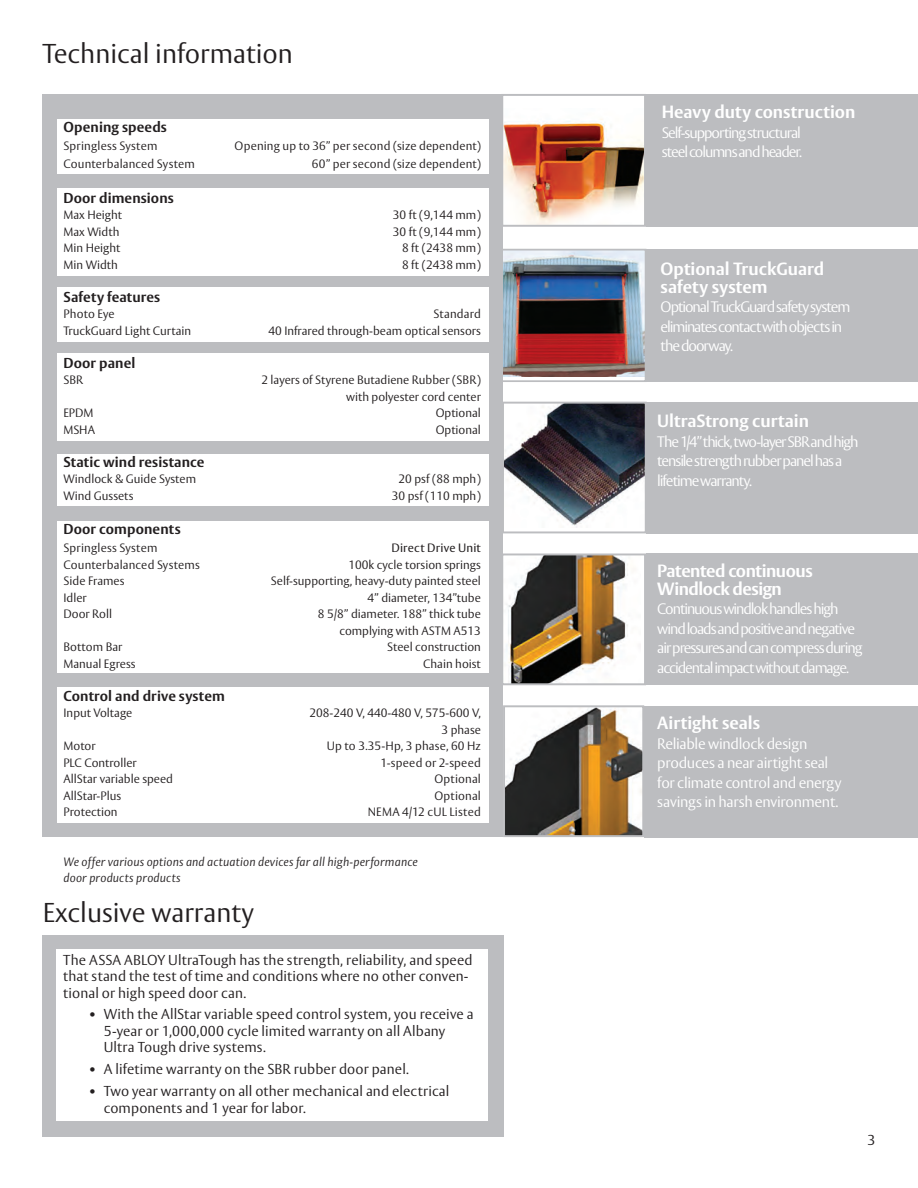
<style>
.page{position:relative;width:918px;height:1188px;background:#fff}
.page>*{position:absolute;margin:0;border:0;box-sizing:border-box;transform-origin:0 0}
.t1{font:300 27px "ASSA Vesta";color:#231f20}
.t2{font:700 17.55px/18px "ASSA Vesta";color:#fff}
.t3{font:700 17.55px/18px "ASSA Vesta";letter-spacing:-.025em;color:#fff}
.t4{font:300 15px/19.5px "ASSA Vesta";letter-spacing:-.07em;color:#fff}
.t5{font:300 15px/19.5px "ASSA Vesta";letter-spacing:-.02em;color:#fff}
.t6{font:300 14.25px/16.5px "ASSA Vesta";letter-spacing:.005em;color:#231f20}
.t7{font:700 14.25px "ASSA Vesta";letter-spacing:.01em;color:#231f20}
.t8{font:300 12px/16.5px "ASSA Vesta";color:#231f20;text-align:right}
.t9{font:italic 300 12px/16.5px "ASSA Vesta";letter-spacing:.01em;color:#231f20}
.t10{font:300 12px "ASSA Vesta";letter-spacing:.02em;color:#231f20}
.t11{font:12px "ASSA Vesta";letter-spacing:.015em;color:#231f20}
</style>
<div class="page">
<div style="left:646px;top:249px;width:272px;height:133px;background:#bcbdc0"></div>
<div style="left:646px;top:402px;width:272px;height:131px;background:#bcbdc0"></div>
<div style="left:646px;top:554px;width:272px;height:131px;background:#bcbdc0"></div>
<div style="left:644px;top:706px;width:274px;height:131px;background:#bcbdc0"></div>
<div style="left:646px;top:94px;width:272px;height:133px;background:#bcbdc0"></div>
<img style="left:504px;top:119px;width:139px;height:105px">
<div style="left:501px;top:94px;width:145px;height:133px;border:2px solid #bcbdc0"></div>
<img style="left:505px;top:405px;width:139px;height:122px">
<div style="left:502px;top:402px;width:145px;height:131px;border:2px solid #bcbdc0"></div>
<img style="left:506px;top:556px;width:122px;height:126px">
<div style="left:501px;top:553px;width:145px;height:132px;border:2px solid #bcbdc0"></div>
<img style="left:504px;top:252px;width:139px;height:125px">
<div style="left:501px;top:249px;width:145px;height:133px;border:2px solid #bcbdc0"></div>
<img style="left:506px;top:708px;width:135px;height:126px">
<div style="left:503px;top:705px;width:141px;height:132px;border:2px solid #bcbdc0"></div>
<div style="left:43px;top:935px;width:461px;height:201px;background:#bcbdc0"></div>
<div style="left:56px;top:949px;width:432px;height:172px;background:#fff"></div>
<div style="left:43px;top:94px;width:460px;height:743px;background:#bcbdc0"></div>
<div style="left:57px;top:687px;width:432px;height:136px;background:#fff"></div>
<div style="left:57px;top:119px;width:432px;height:54px;background:#fff"></div>
<div style="left:57px;top:188px;width:432px;height:88px;background:#fff"></div>
<div style="left:57px;top:288px;width:432px;height:54px;background:#fff"></div>
<div style="left:57px;top:353px;width:432px;height:87px;background:#fff"></div>
<div style="left:57px;top:454px;width:432px;height:52px;background:#fff"></div>
<div style="left:57px;top:522px;width:432px;height:151px;background:#fff"></div>
<h1 class="t1" style="left:43px;top:38px;width:252px">Technical information</h1>
<p class="t7" style="left:64px;top:118px;width:105px">Opening speeds</p>
<p class="t8" style="left:64px;top:138px;width:95px">Springless System</p>
<p class="t8" style="left:235px;top:138px;width:248px">Opening up to 36” per second (size dependent)</p>
<p class="t8" style="left:64px;top:156px;width:133px">Counterbalanced System</p>
<p class="t8" style="left:312px;top:156px;width:170px">60” per second (size dependent)</p>
<p class="t7" style="left:64px;top:189px;width:112px">Door dimensions</p>
<p class="t8" style="left:64px;top:207px;width:60px">Max Height</p>
<p class="t8" style="left:393px;top:207px;width:90px">30 ft (9,144 mm)</p>
<p class="t8" style="left:64px;top:224px;width:57px">Max Width</p>
<p class="t8" style="left:393px;top:224px;width:90px">30 ft (9,144 mm)</p>
<p class="t8" style="left:64px;top:240px;width:58px">Min Height</p>
<p class="t8" style="left:402px;top:240px;width:80px">8 ft (2438 mm)</p>
<p class="t8" style="left:64px;top:257px;width:56px">Min Width</p>
<p class="t8" style="left:402px;top:257px;width:80px">8 ft (2438 mm)</p>
<p class="t7" style="left:64px;top:288px;width:98px">Safety features</p>
<p class="t8" style="left:64px;top:306px;width:53px">Photo Eye</p>
<p class="t8" style="left:434px;top:306px;width:49px">Standard</p>
<p class="t8" style="left:64px;top:323px;width:129px">TruckGuard Light Curtain</p>
<p class="t8" style="left:268px;top:323px;width:214px">40 Infrared through-beam optical sensors</p>
<p class="t7" style="left:64px;top:354px;width:73px">Door panel</p>
<p class="t8" style="left:64px;top:372px;width:21px">SBR</p>
<p class="t8" style="left:261px;top:372px;width:221px">2 layers of Styrene Butadiene Rubber (SBR) with polyester cord center</p>
<p class="t8" style="left:64px;top:405px;width:31px">EPDM</p>
<p class="t8" style="left:436px;top:405px;width:47px">Optional</p>
<p class="t8" style="left:64px;top:422px;width:33px">MSHA</p>
<p class="t8" style="left:436px;top:422px;width:47px">Optional</p>
<p class="t7" style="left:64px;top:453px;width:142px">Static wind resistance</p>
<p class="t8" style="left:64px;top:471px;width:134px">Windlock &amp; Guide System</p>
<p class="t8" style="left:399px;top:471px;width:84px">20 psf (88 mph)</p>
<p class="t8" style="left:64px;top:488px;width:72px">Wind Gussets</p>
<p class="t8" style="left:392px;top:488px;width:91px">30 psf (110 mph)</p>
<p class="t7" style="left:64px;top:520px;width:119px">Door components</p>
<p class="t8" style="left:64px;top:540px;width:95px">Springless System</p>
<p class="t11" style="left:392px;top:541px;width:91px">Direct Drive Unit</p>
<p class="t8" style="left:64px;top:557px;width:138px">Counterbalanced Systems</p>
<p class="t8" style="left:348px;top:557px;width:134px">100k cycle torsion springs</p>
<p class="t8" style="left:64px;top:573px;width:62px">Side Frames</p>
<p class="t8" style="left:271px;top:573px;width:212px">Self-supporting, heavy-duty painted steel</p>
<p class="t8" style="left:64px;top:590px;width:25px">Idler</p>
<p class="t8" style="left:368px;top:590px;width:115px">4” diameter, 134”tube</p>
<p class="t8" style="left:64px;top:606px;width:50px">Door Roll</p>
<p class="t8" style="left:318px;top:606px;width:165px">8 5/8” diameter. 188” thick tube complying with ASTM A513</p>
<p class="t8" style="left:64px;top:639px;width:60px">Bottom Bar</p>
<p class="t8" style="left:387px;top:639px;width:95px">Steel construction</p>
<p class="t8" style="left:64px;top:656px;width:74px">Manual Egress</p>
<p class="t8" style="left:423px;top:656px;width:59px">Chain hoist</p>
<p class="t7" style="left:64px;top:687px;width:163px">Control and drive system</p>
<p class="t8" style="left:64px;top:705px;width:70px">Input Voltage</p>
<p class="t8" style="left:310px;top:705px;width:173px">208-240 V, 440-480 V, 575-600 V,<br>3 phase</p>
<p class="t8" style="left:64px;top:738px;width:34px">Motor</p>
<p class="t8" style="left:327px;top:738px;width:155px">Up to 3.35-Hp, 3 phase, 60 Hz</p>
<p class="t8" style="left:64px;top:755px;width:75px">PLC Controller</p>
<p class="t10" style="left:380px;top:755px;width:102px">1-speed or 2-speed</p>
<p class="t8" style="left:64px;top:771px;width:111px">AllStar variable speed</p>
<p class="t8" style="left:435px;top:771px;width:48px">Optional</p>
<p class="t8" style="left:64px;top:788px;width:59px">AllStar-Plus</p>
<p class="t8" style="left:435px;top:788px;width:48px">Optional</p>
<p class="t8" style="left:64px;top:804px;width:56px">Protection</p>
<p class="t8" style="left:368px;top:804px;width:115px">NEMA 4/12 cUL Listed</p>
<p class="t9" style="left:64px;top:854px;width:356px">We offer various options and actuation devices far all high-performance door products products</p>
<h1 class="t1" style="left:43px;top:896px;width:213px">Exclusive warranty</h1>
<p class="t6" style="left:63px;top:952px;width:411px">The ASSA ABLOY UltraTough has the strength, reliability, and speed that stand the test of time and conditions where no other conven&shy;tional or high speed door can.</p>
<p class="t6" style="left:104px;top:1007px;width:371px;text-indent:-15px">• With the AllStar variable speed control system, you receive a<br>5-year or 1,000,000 cycle limited warranty on all Albany<br>Ultra Tough drive systems.</p>
<p class="t6" style="left:89px;top:1062px;width:322px">• A lifetime warranty on the SBR rubber door panel.</p>
<p class="t6" style="left:104px;top:1084px;width:347px;text-indent:-15px">• Two year warranty on all other mechanical and electrical components and 1 year for labor.</p>
<h2 class="t2" style="left:662px;top:104px;width:195px">Heavy duty construction</h2>
<p class="t4" style="left:662px;top:123px;width:142px">Self-supporting structural steel columns and header.</p>
<h2 class="t2" style="left:661px;top:260px;width:165px">Optional TruckGuard safety system</h2>
<p class="t4" style="left:661px;top:298px;width:191px">Optional TruckGuard safety system eliminates contact with objects in the doorway.</p>
<h2 class="t2" style="left:657px;top:413px;width:153px">UltraStrong curtain</h2>
<p class="t4" style="left:657px;top:433px;width:203px">The 1/4” thick, two-layer SBR and high tensile strength rubber panel has a lifetime warranty.</p>
<h2 class="t3" style="left:657px;top:562px;width:157px">Patented continuous<br>Windlock design</h2>
<p class="t4" style="left:657px;top:600px;width:207px">Continuous windlok handles high wind loads and positive and negative air pressures and can compress during accidental impact without damage.</p>
<h2 class="t2" style="left:657px;top:715px;width:104px">Airtight seals</h2>
<p class="t5" style="left:657px;top:734px;width:186px">Reliable windlock design produces a near airtight seal for climate control and energy savings in harsh environment.</p>
<p class="t6" style="left:868px;top:1133px;width:9px">3</p>
</div>
